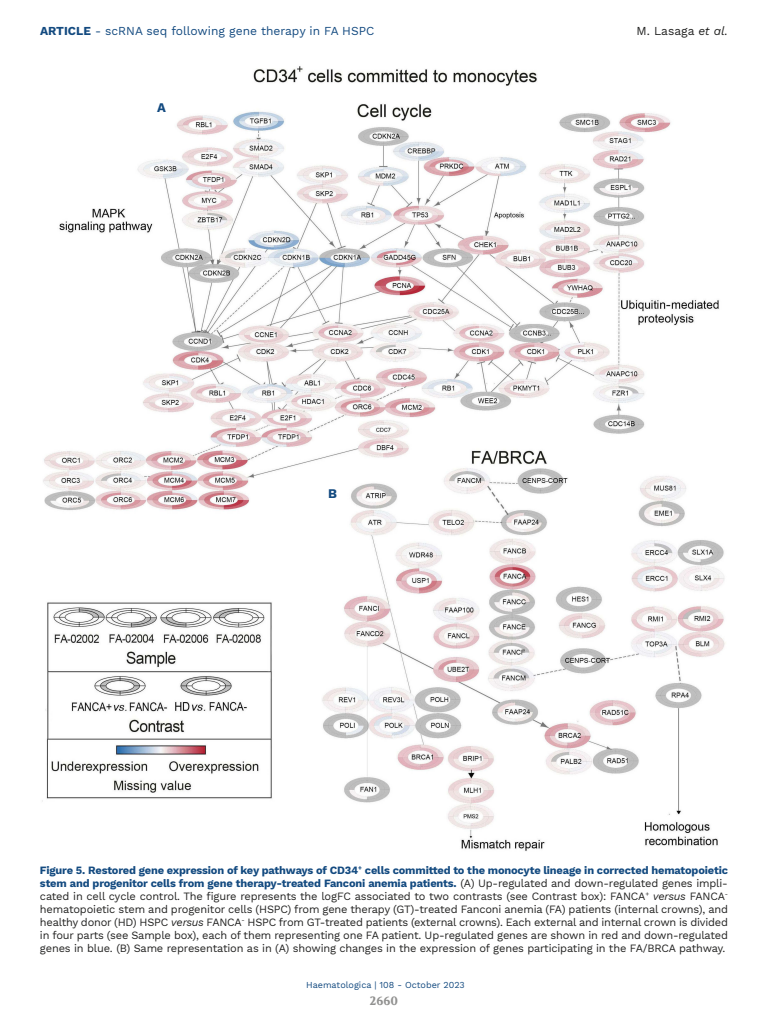
<style>
.page{position:relative;width:768px;height:1024px;background:#fff}
.page>*{position:absolute;margin:0;border:0;box-sizing:border-box;transform-origin:0 0}
.t1{font:700 13px "Work Sans";color:#134a80}
.t2{font:12px "Work Sans";color:#134a80}
.t3{font:12px "Work Sans";color:#222221}
.t4{font:700 12px "Volkhov";color:#919190}
.t5{font:11px/13px "Work Sans";letter-spacing:-.015em;color:#222221;text-align:justify}
.t6{font:9px "Work Sans";color:#134a80}
.s1{font-weight:700}
.s2{font-style:italic}
.s3{font-weight:700;color:#134a80}
</style>
<div class="page">
<img style="left:42px;top:66px;width:683px;height:785px">
<p class="t2" style="left:40px;top:24px;width:336px"><span class="s1">ARTICLE</span> - scRNA seq following gene therapy in FA HSPC</p>
<p class="t3" style="left:637px;top:24px;width:93px">M. Lasaga <span class="s2">et al.</span></p>
<p class="t1" style="left:157px;top:100px;width:10px">A</p>
<p class="t1" style="left:328px;top:486px;width:10px">B</p>
<p class="t5" style="left:40px;top:863px;width:690px"><span class="s3">Figure 5. Restored gene expression of key pathways of CD34</span><sup>+</sup> <span class="s3">cells committed to the monocyte lineage in corrected hematopoietic stem and progenitor cells from gene therapy-treated Fanconi anemia patients.</span> (A) Up-regulated and down-regulated genes impli&shy;cated in cell cycle control. The figure represents the logFC associated to two contrasts (see Contrast box): FANCA<sup>+</sup> <span class="s2">versus</span> FANCA&shy;hematopoietic stem and progenitor cells (HSPC) from gene therapy (GT)-treated Fanconi anemia (FA) patients (internal crowns), and healthy donor (HD) HSPC <span class="s2">versus</span> FANCA<sup>-</sup> HSPC from GT-treated patients (external crowns). Each external and internal crown is divided in four parts (see Sample box), each of them representing one FA patient. Up-regulated genes are shown in red and down-regulated genes in blue. (B) Same representation as in (A) showing changes in the expression of genes participating in the FA/BRCA pathway.</p>
<p class="t6" style="left:306px;top:979px;width:160px">Haematologica | 108 - October 2023</p>
<p class="t4" style="left:370px;top:993px;width:30px">2660</p>
</div>
